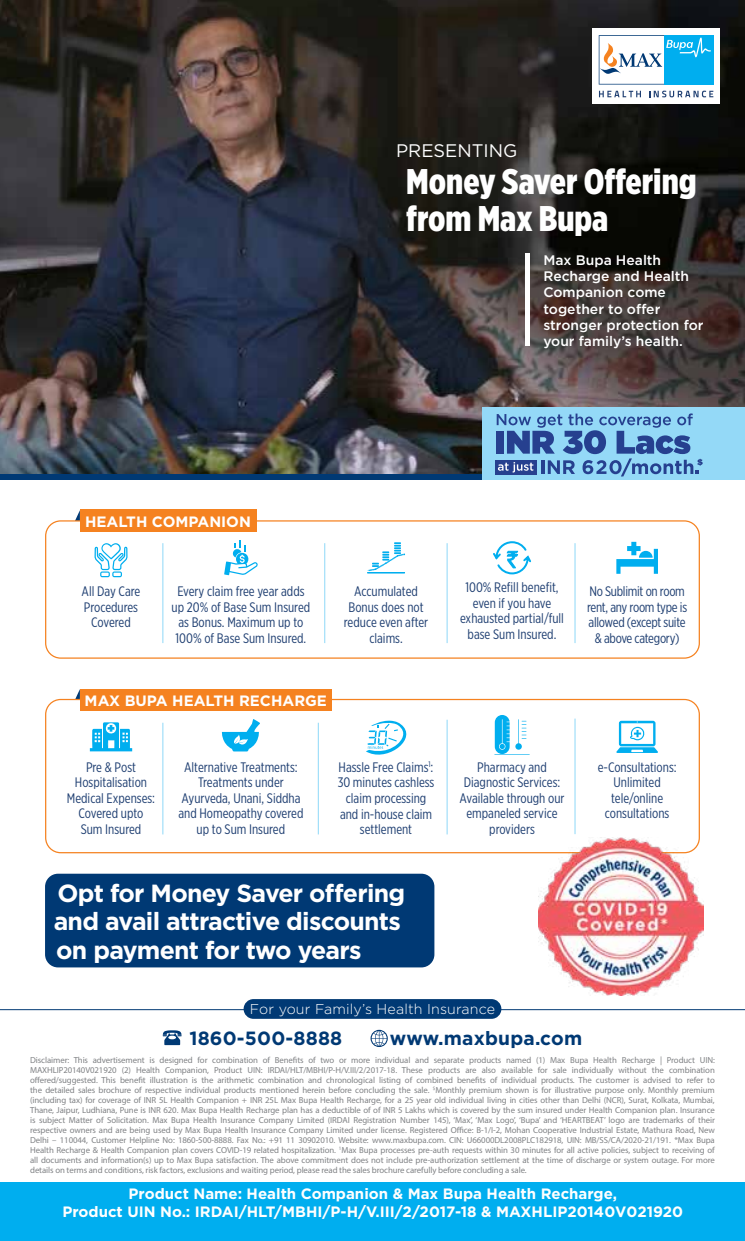
<style>
.page{position:relative;width:745px;height:1241px;background:#fff}
.page>*{position:absolute;margin:0;border:0;box-sizing:border-box;transform-origin:0 0}
.t1{font:900 35.62px/37.8px "Gotham X Narrow";color:#fff}
.t2{font:700 24.75px/28.2px "Gotham";letter-spacing:-.03em;color:#fff}
.t3{font:700 19.12px "Gotham";letter-spacing:.01em;color:#003974}
.t4{font:18.12px "Gotham";color:#fff}
.t5{font:700 15px/18px "Gotham";color:#fff;text-align:center}
.t6{font:300 14.25px "Gotham";letter-spacing:.01em;color:#fff}
.t7{font:500 13.88px/16.2px "Gotham";color:#fff}
.t8{font:13.75px/15.6px "Gotham X Narrow";color:#1e3e71;text-align:center}
.t9{font:13.75px/15.6px "Gotham X Narrow";letter-spacing:-.02em;color:#1e3e71;text-align:center}
.t10{font:8.75px/10px "Myriad Pro";letter-spacing:-.01em;color:#808285;text-align:justify}
</style>
<div class="page">
<img style="left:0;top:0;width:744px;height:474px">
<svg style="left:76px;top:689px;width:4px;height:9px"></svg>
<div style="left:0;top:474px;width:744px;height:6px;background:#003974"></div>
<svg style="left:221px;top:719px;width:39px;height:32px"></svg>
<div style="left:45px;top:873px;width:389px;height:94px;background:#003974;border-radius:13px"></div>
<div style="left:45px;top:698px;width:654px;height:155px;border:1px solid #f58220;border-radius:15px"></div>
<div style="left:80px;top:689px;width:251px;height:21px;background:#f58220"></div>
<hr style="left:162px;top:722px;width:1px;height:112px;background:#8ed8f8">
<hr style="left:446px;top:719px;width:1px;height:115px;background:#8ed8f8">
<hr style="left:318px;top:722px;width:1px;height:112px;background:#8ed8f8">
<svg style="left:75px;top:510px;width:5px;height:10px"></svg>
<svg style="left:616px;top:541px;width:41px;height:32px"></svg>
<svg style="left:493px;top:541px;width:38px;height:34px"></svg>
<svg style="left:94px;top:543px;width:33px;height:34px"></svg>
<svg style="left:224px;top:540px;width:34px;height:35px"></svg>
<svg style="left:367px;top:542px;width:38px;height:31px"></svg>
<div style="left:45px;top:520px;width:654px;height:138px;border:1px solid #f58220;border-radius:15px"></div>
<div style="left:80px;top:509px;width:176px;height:23px;background:#f58220"></div>
<hr style="left:162px;top:543px;width:1px;height:100px;background:#8ed8f8">
<hr style="left:324px;top:543px;width:1px;height:100px;background:#8ed8f8">
<hr style="left:446px;top:543px;width:1px;height:100px;background:#8ed8f8">
<hr style="left:574px;top:543px;width:1px;height:100px;background:#8ed8f8">
<hr style="left:574px;top:718px;width:1px;height:116px;background:#8ed8f8">
<div style="left:0;top:1182px;width:744px;height:58px;background:#00aeef"></div>
<hr style="left:525px;top:253px;width:4px;height:93px;background:#fff">
<svg style="left:616px;top:720px;width:42px;height:32px"></svg>
<svg style="left:494px;top:715px;width:33px;height:39px"></svg>
<svg style="left:90px;top:722px;width:42px;height:29px"></svg>
<img style="left:537px;top:837px;width:165px;height:158px">
<div style="left:482px;top:408px;width:262px;height:72px;background:#94d9f7"></div>
<div style="left:494px;top:460px;width:42px;height:14px;background:#26408f"></div>
<svg style="left:163px;top:1030px;width:18px;height:14px"></svg>
<svg style="left:370px;top:1029px;width:17px;height:17px"></svg>
<hr style="left:491px;top:1009px;width:253px;height:1px;background:#003974">
<hr style="left:0;top:1009px;width:253px;height:1px;background:#003974">
<div style="left:243px;top:998px;width:258px;height:20px;background:#003974;border-radius:10px"></div>
<svg style="left:366px;top:720px;width:41px;height:35px"></svg>
<svg style="left:496px;top:413px;width:206px;height:63px"></svg>
<div style="left:592px;top:28px;width:127px;height:76px;background:#fff"></div>
<div style="left:663px;top:35px;width:49px;height:49px;background:#00aeef"></div>
<svg style="left:599px;top:91px;width:41px;height:6px"></svg>
<svg style="left:649px;top:91px;width:64px;height:6px"></svg>
<svg style="left:598px;top:35px;width:112px;height:49px"></svg>
<h3 class="t4" style="left:396px;top:139px;width:123px">PRESENTING</h3>
<h3 class="t5" style="left:85px;top:512px;width:167px">HEALTH COMPANION</h3>
<h1 class="t1" style="left:406px;top:162px;width:291px">Money Saver Offering from Max Bupa</h1>
<h3 class="t7" style="left:543px;top:251px;width:161px">Max Bupa Health<br>Recharge and Health<br>Companion come together to offer stronger protection for your family’s health.</h3>
<h3 class="t8" style="left:81px;top:583px;width:60px">All Day Care<br>Procedures<br>Covered</h3>
<h3 class="t8" style="left:171px;top:583px;width:140px">Every claim free year adds up 20% of Base Sum Insured as Bonus. Maximum up to<br>100% of Base Sum Insured.</h3>
<h3 class="t8" style="left:344px;top:583px;width:86px">Accumulated<br>Bonus does not reduce even after claims.</h3>
<h3 class="t8" style="left:460px;top:579px;width:105px">100% Refill benefit, even if you have exhausted partial/full base Sum Insured.</h3>
<h3 class="t9" style="left:586px;top:583px;width:101px">No Sublimit on room rent, any room type is allowed (except suite &amp; above category)</h3>
<h3 class="t5" style="left:85px;top:691px;width:244px">MAX BUPA HEALTH RECHARGE</h3>
<h3 class="t8" style="left:67px;top:758px;width:90px">Pre &amp; Post<br>Hospitalisation<br>Medical Expenses:<br>Covered upto<br>Sum Insured</h3>
<h3 class="t8" style="left:178px;top:758px;width:126px">Alternative Treatments:<br>Treatments under<br>Ayurveda, Unani, Siddha and Homeopathy covered up to Sum Insured</h3>
<h3 class="t8" style="left:337px;top:758px;width:98px">Hassle Free Claims<sup>1</sup>:<br>30 minutes cashless claim processing and in-house claim settlement</h3>
<h3 class="t8" style="left:459px;top:758px;width:106px">Pharmacy and<br>Diagnostic Services:<br>Available through our empaneled service providers</h3>
<h3 class="t8" style="left:597px;top:758px;width:80px">e-Consultations:<br>Unlimited tele/online consultations</h3>
<h2 class="t2" style="left:54px;top:879px;width:353px">Opt for Money Saver offering and avail attractive discounts on payment for two years</h2>
<h3 class="t6" style="left:250px;top:1001px;width:246px">For your Family’s Health Insurance</h3>
<h3 class="t3" style="left:189px;top:1025px;width:154px">1860-500-8888</h3>
<h3 class="t3" style="left:390px;top:1025px;width:194px">www.maxbupa.com</h3>
<p class="t10" style="left:30px;top:1054px;width:685px">Disclaimer: This advertisement is designed for combination of Benefits of two or more individual and separate products named (1) Max Bupa Health Recharge | Product UIN:<br>MAXHLIP20140V021920 (2) Health Companion, Product UIN: IRDAI/HLT/MBHI/P-H/V.III/2/2017-18. These products are also available for sale individually without the combination offered/suggested. This benefit illustration is the arithmetic combination and chronological listing of combined benefits of individual products. The customer is advised to refer to the detailed sales brochure of respective individual products mentioned herein before concluding the sale. <sup>$</sup>Monthly premium shown is for illustrative purpose only. Monthly premium (including tax) for coverage of INR 5L Health Companion + INR 25L Max Bupa Health Recharge, for a 25 year old individual living in cities other than Delhi (NCR), Surat, Kolkata, Mumbai, Thane, Jaipur, Ludhiana, Pune is INR 620. Max Bupa Health Recharge plan has a deductible of of INR 5 Lakhs which is covered by the sum insured under Health Companion plan. Insurance is subject Matter of Solicitation. Max Bupa Health Insurance Company Limited (IRDAI Registration Number 145), ‘Max’, ‘Max Logo’, ‘Bupa’ and ‘HEARTBEAT’ logo are trademarks of their respective owners and are being used by Max Bupa Health Insurance Company Limited under license. Registered Office: B-1/I-2, Mohan Cooperative Industrial Estate, Mathura Road, New Delhi – 110044, Customer Helpline No: 1860-500-8888. Fax No.: +91 11 30902010. Website: www.maxbupa.com. CIN: U66000DL2008PLC182918, UIN: MB/SS/CA/2020-21/191. *Max Bupa Health Recharge &amp; Health Companion plan covers COVID-19 related hospitalization. <sup>1</sup>Max Bupa processes pre-auth requests within 30 minutes for all active policies, subject to receiving of all documents and information(s) up to Max Bupa satisfaction. The above commitment does not include pre-authorization settlement at the time of discharge or system outage. For more details on terms and conditions, risk factors, exclusions and waiting period, please read the sales brochure carefully before concluding a sale.</p>
<h3 class="t5" style="left:62px;top:1184px;width:621px">Product Name: Health Companion &amp; Max Bupa Health Recharge,<br>Product UIN No.: IRDAI/HLT/MBHI/P-H/V.III/2/2017-18 &amp; MAXHLIP20140V021920</h3>
</div>
